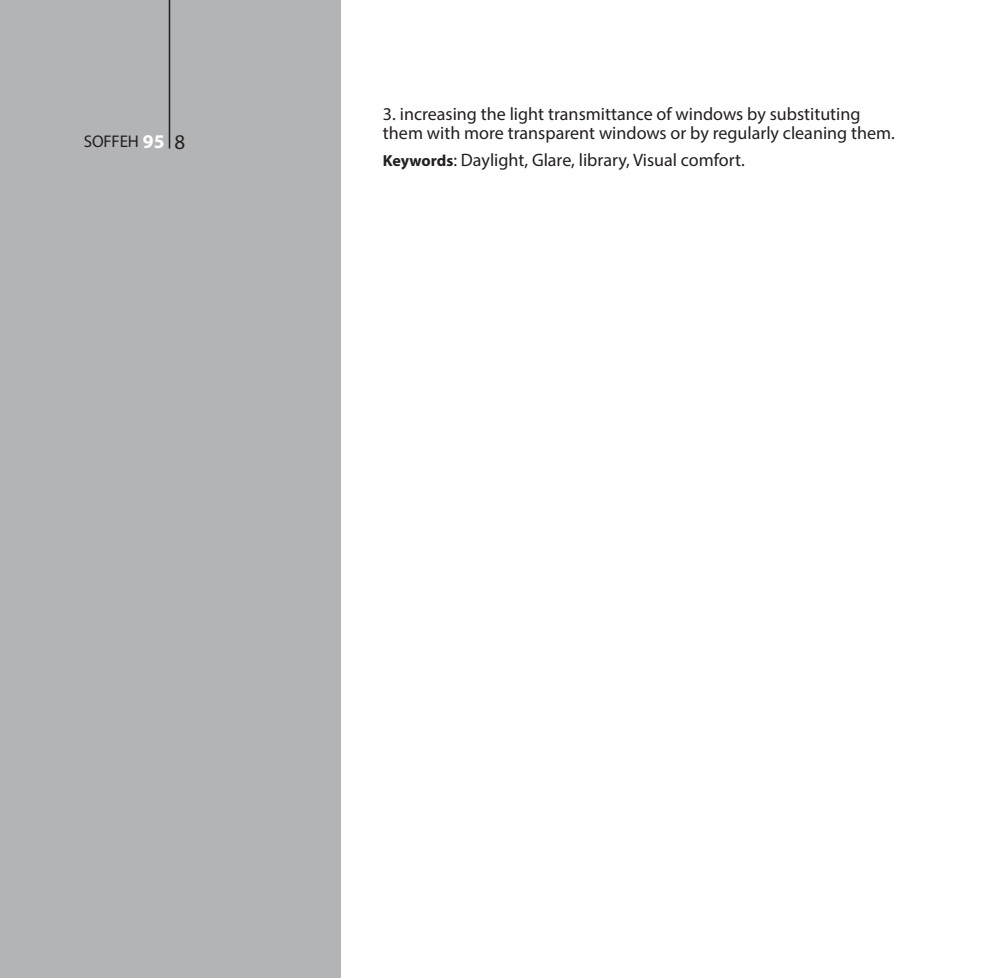
<style>
.page{position:relative;width:1000px;height:978px;background:#fff}
.page>*{position:absolute;margin:0;border:0;box-sizing:border-box;transform-origin:0 0}
.t1{font:21px "Myriad Pro";color:#231f20}
.t2{font:700 19.5px "Myriad Pro";color:#fff}
.t3{font:18px/19.5px "Myriad Pro";color:#231f20}
.t4{font:16.95px "Myriad Pro";letter-spacing:-.01em;color:#231f20}
.t5{font:700 16.05px "Myriad Pro";letter-spacing:-.005em;color:#231f20}
</style>
<div class="page">
<div style="left:0;top:0;width:340px;height:978px;background:#b2b4b6"></div>
<hr style="left:169px;top:0;width:1px;height:149px;background:#231f20">
<p class="t4" style="left:84px;top:135px;width:57px">SOFFEH</p>
<p class="t1" style="left:174px;top:134px;width:12px">8</p>
<p class="t2" style="left:143px;top:134px;width:23px">95</p>
<p class="t3" style="left:383px;top:105px;width:513px">3. increasing the light transmittance of windows by substituting them with more transparent windows or by regularly cleaning them.</p>
<p class="t3" style="left:453px;top:152px;width:293px">: Daylight, Glare, library, Visual comfort.</p>
<p class="t5" style="left:383px;top:155px;width:72px">Keywords</p>
</div>
